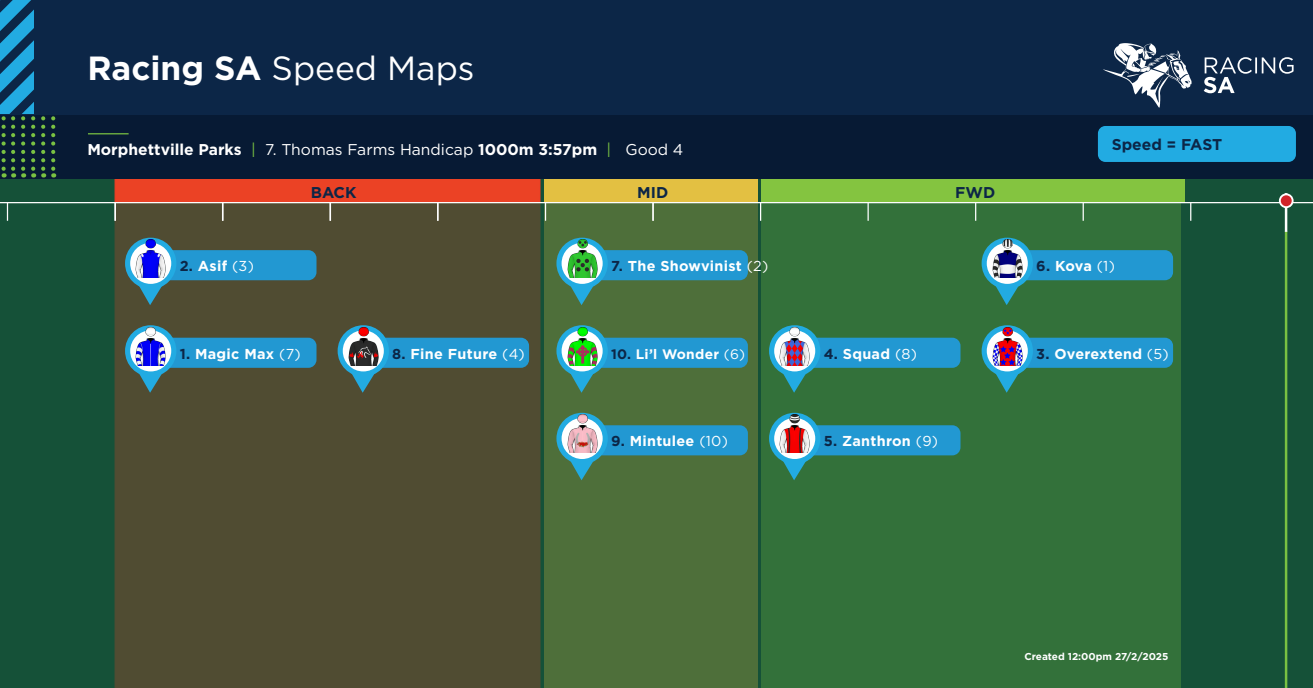
<style>
.page{position:relative;width:1313px;height:688px;background:#fff}
.page>*{position:absolute;margin:0;border:0;box-sizing:border-box;transform-origin:0 0}
.t1{font:33.5px "Gotham HTF";color:#fff}
.t2{font:700 15.62px "Gotham HTF";color:#fff}
.t3{font:700 15.62px "Gotham HTF";color:#0c2647}
.t4{font:700 14.38px "Gotham HTF";letter-spacing:.02em;color:#fff}
.t5{font:700 13.75px "Gotham HTF";letter-spacing:.02em;color:#fff}
.t6{font:700 10px "Gotham";color:#fff}
.s1{font-weight:700}
.s2{font-weight:400;color:#79c142}
.s3{font-weight:400}
.s4{font-family:"Gotham";font-weight:400}
.s5{color:#0c2647}
</style>
<div class="page">
<div style="left:0;top:149px;width:1312px;height:539px;background:#155138"></div>
<div style="left:115px;top:203px;width:425px;height:485px;background:#504c32"></div>
<div style="left:115px;top:175px;width:425px;height:27px;background:#eb4225"></div>
<div style="left:544px;top:178px;width:213px;height:25px;background:#e3c042"></div>
<div style="left:761px;top:178px;width:423px;height:25px;background:#84c440"></div>
<div style="left:544px;top:203px;width:213px;height:485px;background:#4e6f3a"></div>
<div style="left:761px;top:190px;width:419px;height:498px;background:#33713a"></div>
<div style="left:0;top:0;width:1312px;height:178px;background:#0c2647"></div>
<hr style="left:0;top:202px;width:1312px;height:1px;background:#fff">
<div style="left:0;top:115px;width:1312px;height:63px;background:#071a34"></div>
<svg style="left:545px;top:203px;width:1px;height:18px"></svg>
<hr style="left:88px;top:133px;width:41px;height:1px;background:#79c142">
<svg style="left:1203px;top:57px;width:90px;height:36px"></svg>
<svg style="left:1103px;top:43px;width:88px;height:65px"></svg>
<svg style="left:652px;top:203px;width:1px;height:18px"></svg>
<svg style="left:760px;top:203px;width:1px;height:18px"></svg>
<svg style="left:867px;top:203px;width:1px;height:18px"></svg>
<svg style="left:975px;top:203px;width:1px;height:18px"></svg>
<svg style="left:1082px;top:203px;width:1px;height:18px"></svg>
<svg style="left:1190px;top:203px;width:1px;height:18px"></svg>
<svg style="left:41px;top:116px;width:4px;height:61px"></svg>
<svg style="left:51px;top:116px;width:4px;height:61px"></svg>
<svg style="left:0;top:0;width:35px;height:177px"></svg>
<hr style="left:1284px;top:231px;width:3px;height:457px;background:#79c142">
<hr style="left:1284px;top:193px;width:3px;height:39px;background:#fff">
<div style="left:1279px;top:194px;width:13px;height:13px;background:#d1232a;border-radius:50%"></div>
<div style="left:1278px;top:193px;width:15px;height:15px;border:2px solid #fff;border-radius:50%"></div>
<svg style="left:7px;top:203px;width:1px;height:18px"></svg>
<svg style="left:114px;top:203px;width:2px;height:18px"></svg>
<svg style="left:222px;top:203px;width:1px;height:18px"></svg>
<svg style="left:329px;top:203px;width:2px;height:18px"></svg>
<svg style="left:437px;top:203px;width:1px;height:18px"></svg>
<div style="left:1098px;top:126px;width:197px;height:36px;background:#22abe2;border-radius:8px"></div>
<svg style="left:125px;top:238px;width:191px;height:67px;background:#3f717c"></svg>
<img style="left:134px;top:239px;width:33px;height:39px">
<svg style="left:125px;top:325px;width:191px;height:67px;background:#3f717c"></svg>
<img style="left:134px;top:327px;width:33px;height:38px">
<svg style="left:337px;top:325px;width:192px;height:67px;background:#3f717b"></svg>
<img style="left:346px;top:327px;width:34px;height:38px">
<svg style="left:556px;top:238px;width:192px;height:67px"></svg>
<img style="left:565px;top:239px;width:33px;height:39px">
<svg style="left:556px;top:325px;width:192px;height:67px"></svg>
<img style="left:565px;top:327px;width:33px;height:38px">
<svg style="left:556px;top:413px;width:192px;height:67px"></svg>
<img style="left:565px;top:414px;width:33px;height:39px">
<svg style="left:769px;top:325px;width:191px;height:67px"></svg>
<img style="left:777px;top:327px;width:34px;height:38px">
<svg style="left:769px;top:413px;width:191px;height:67px"></svg>
<img style="left:777px;top:414px;width:34px;height:39px">
<svg style="left:981px;top:238px;width:192px;height:67px"></svg>
<img style="left:990px;top:239px;width:33px;height:39px">
<svg style="left:981px;top:325px;width:192px;height:67px"></svg>
<img style="left:990px;top:327px;width:33px;height:38px">
<p class="t1" style="left:87px;top:49px;width:389px"><span class="s1">Racing SA</span> Speed Maps</p>
<p class="t2" style="left:87px;top:140px;width:597px">Morphettville Parks <span class="s2">|</span> <span class="s3">7.</span> <span class="s4">Thomas Farms Handicap</span> 1000m 3:57pm <span class="s2">|</span> <span class="s4">Good 4</span></p>
<p class="t3" style="left:311px;top:184px;width:47px">BACK</p>
<p class="t3" style="left:637px;top:183px;width:33px">MID</p>
<p class="t3" style="left:955px;top:184px;width:41px">FWD</p>
<p class="t4" style="left:180px;top:258px;width:76px"><span class="s5">2.</span> Asif <span class="s4">(3)</span></p>
<p class="t4" style="left:180px;top:345px;width:123px"><span class="s5">1.</span> Magic Max <span class="s4">(7)</span></p>
<p class="t4" style="left:392px;top:345px;width:134px"><span class="s5">8.</span> Fine Future <span class="s4">(4)</span></p>
<p class="t4" style="left:611px;top:258px;width:159px"><span class="s5">7.</span> The Showvinist <span class="s4">(2)</span></p>
<p class="t5" style="left:611px;top:346px;width:136px"><span class="s5">10.</span> Li’l Wonder <span class="s4">(6)</span></p>
<p class="t4" style="left:611px;top:433px;width:118px"><span class="s5">9.</span> Mintulee <span class="s4">(10)</span></p>
<p class="t4" style="left:823px;top:345px;width:95px"><span class="s5">4.</span> Squad <span class="s4">(8)</span></p>
<p class="t4" style="left:823px;top:433px;width:116px"><span class="s5">5.</span> Zanthron <span class="s4">(9)</span></p>
<p class="t3" style="left:1111px;top:135px;width:112px">Speed = FAST</p>
<p class="t4" style="left:1036px;top:258px;width:80px"><span class="s5">6.</span> Kova <span class="s4">(1)</span></p>
<p class="t4" style="left:1036px;top:345px;width:134px"><span class="s5">3.</span> Overextend <span class="s4">(5)</span></p>
<p class="t6" style="left:1024px;top:650px;width:145px">Created 12:00pm 27/2/2025</p>
</div>
